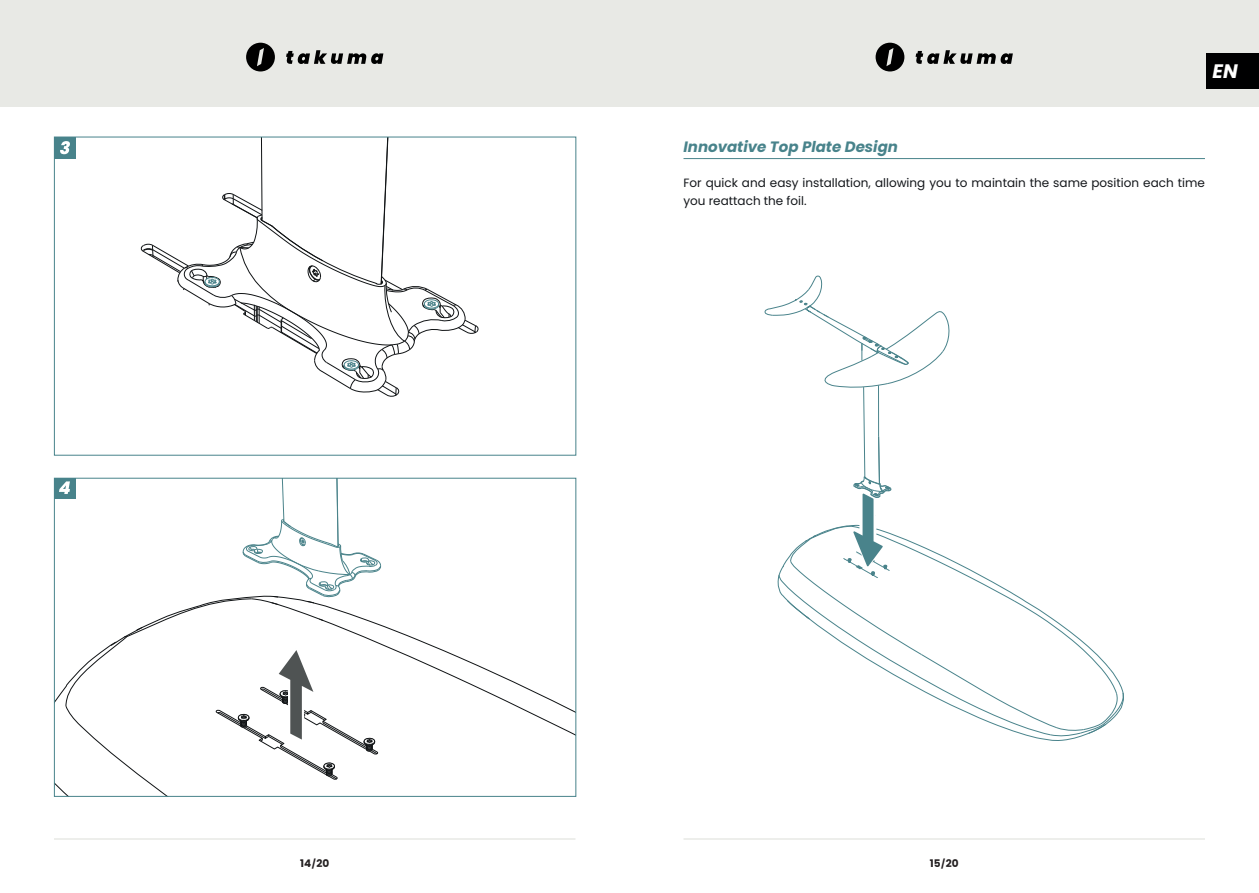
<style>
.page{position:relative;width:1259px;height:893px;background:#fff}
.page>*{position:absolute;margin:0;border:0;box-sizing:border-box;transform-origin:0 0}
.t1{font:italic 700 19.5px "Poppins";color:#fff}
.t2{font:italic 700 15px "Poppins";color:#48838b}
.t3{font:12px/18px "Poppins";color:#13161a}
.t4{font:700 10.5px "Poppins";color:#231f20}
.s1{font-size:9px}
</style>
<div class="page">
<hr style="left:683px;top:838px;width:522px;height:2px;background:#e8e9e5">
<div style="left:608px;top:0;width:651px;height:107px;background:#e8e9e5"></div>
<div style="left:1205px;top:54px;width:54px;height:35px;background:#000001"></div>
<svg style="left:915px;top:50px;width:98px;height:14px"></svg>
<svg style="left:875px;top:43px;width:29px;height:28px"></svg>
<hr style="left:54px;top:838px;width:521px;height:2px;background:#e8e9e5">
<div style="left:0;top:0;width:651px;height:107px;background:#e8e9e5"></div>
<svg style="left:286px;top:50px;width:97px;height:14px"></svg>
<svg style="left:246px;top:43px;width:29px;height:28px"></svg>
<div style="left:54px;top:137px;width:22px;height:21px;background:#48838b"></div>
<svg style="left:60px;top:141px;width:10px;height:13px"></svg>
<svg style="left:141px;top:139px;width:337px;height:258px"></svg>
<div style="left:54px;top:137px;width:522px;height:319px;border:1px solid #48838b"></div>
<svg style="left:381px;top:625px;width:193px;height:110px"></svg>
<svg style="left:56px;top:480px;width:325px;height:315px"></svg>
<div style="left:54px;top:478px;width:522px;height:319px;border:1px solid #48838b"></div>
<hr style="left:683px;top:158px;width:522px;height:1px;background:#48838b">
<svg style="left:764px;top:276px;width:360px;height:465px"></svg>
<p class="t4" style="left:300px;top:857px;width:30px">14<span class="s1">/</span>20</p>
<h1 class="t1" style="left:1212px;top:60px;width:27px">EN</h1>
<p class="t2" style="left:683px;top:138px;width:216px">Innovative Top Plate Design</p>
<p class="t3" style="left:683px;top:174px;width:523px">For quick and easy installation, allowing you to maintain the same position each time you reattach the foil.</p>
<p class="t4" style="left:930px;top:857px;width:30px">15<span class="s1">/</span>20</p>
</div>
